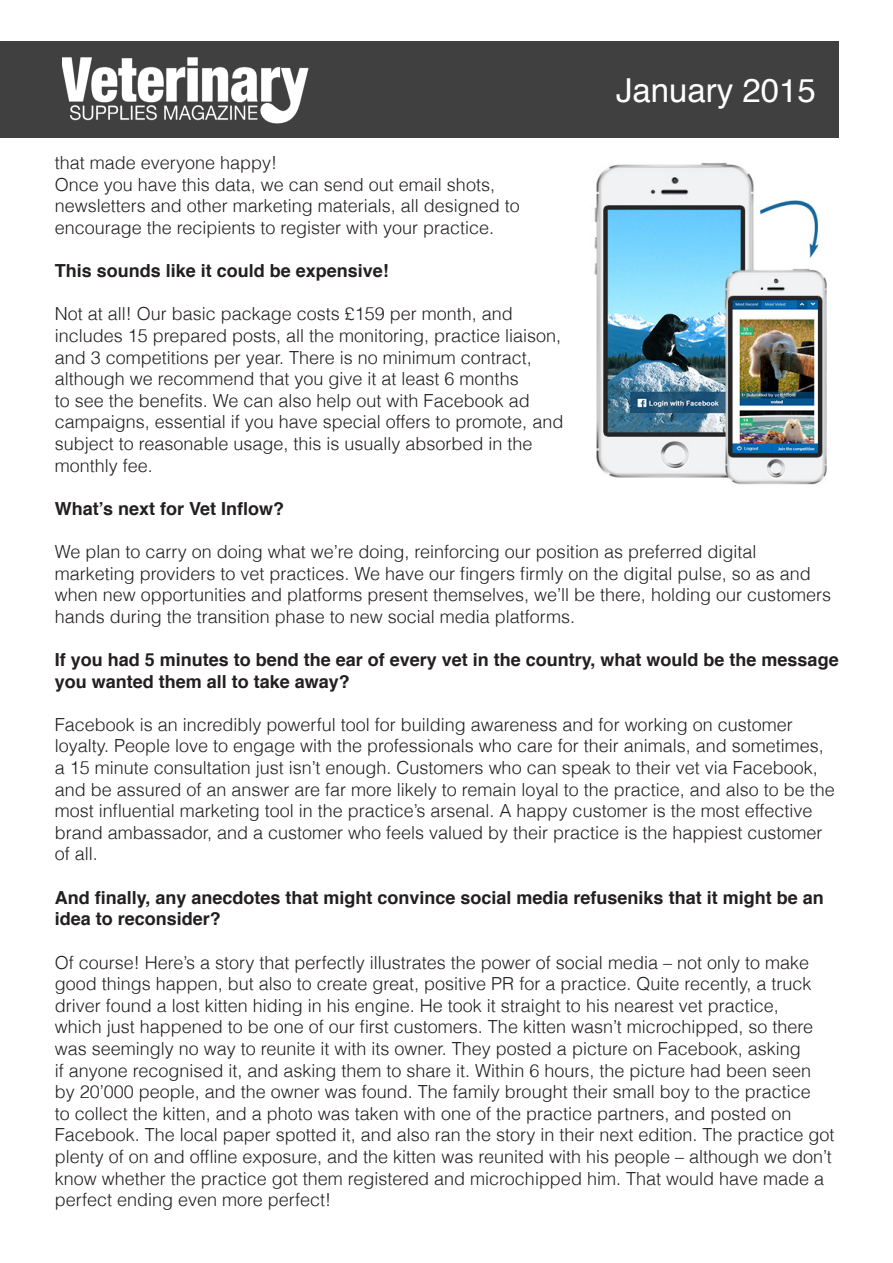
<style>
.page{position:relative;width:893px;height:1263px;background:#fff}
.page>*{position:absolute;margin:0;border:0;box-sizing:border-box;transform-origin:0 0}
.t1{font:33px "Helvetica";color:#fff}
.t2{font:300 18px/21.6px "Helvetica";color:#231f20}
.t3{font:700 18px/21.6px "Helvetica";color:#231f20}
</style>
<div class="page">
<div style="left:0;top:41px;width:839px;height:97px;background:#404040"></div>
<img style="left:63px;top:57px;width:246px;height:67px">
<img style="left:594px;top:163px;width:233px;height:322px">
<h1 class="t1" style="left:616px;top:65px;width:201px">January 2015</h1>
<p class="t2" style="left:55px;top:151px;width:224px">that made everyone happy!</p>
<p class="t2" style="left:55px;top:173px;width:467px">Once you have this data, we can send out email shots, newsletters and other marketing materials, all designed to encourage the recipients to register with your practice.</p>
<p class="t3" style="left:55px;top:260px;width:336px">This sounds like it could be expensive!</p>
<p class="t2" style="left:55px;top:302px;width:510px">Not at all! Our basic package costs £159 per month, and includes 15 prepared posts, all the monitoring, practice liaison, and 3 competitions per year. There is no minimum contract, although we recommend that you give it at least 6 months<br>to see the benefits. We can also help out with Facebook ad campaigns, essential if you have special offers to promote, and subject to reasonable usage, this is usually absorbed in the monthly fee.</p>
<p class="t3" style="left:55px;top:498px;width:231px">What’s next for Vet Inflow?</p>
<p class="t2" style="left:55px;top:540px;width:778px">We plan to carry on doing what we’re doing, reinforcing our position as preferred digital marketing providers to vet practices. We have our fingers firmly on the digital pulse, so as and when new opportunities and platforms present themselves, we’ll be there, holding our customers hands during the transition phase to new social media platforms.</p>
<p class="t3" style="left:55px;top:649px;width:785px">If you had 5 minutes to bend the ear of every vet in the country, what would be the message you wanted them all to take away?</p>
<p class="t2" style="left:55px;top:713px;width:782px">Facebook is an incredibly powerful tool for building awareness and for working on customer loyalty. People love to engage with the professionals who care for their animals, and sometimes, a 15 minute consultation just isn’t enough. Customers who can speak to their vet via Facebook, and be assured of an answer are far more likely to remain loyal to the practice, and also to be the most influential marketing tool in the practice’s arsenal. A happy customer is the most effective brand ambassador, and a customer who feels valued by their practice is the happiest customer of all.</p>
<p class="t3" style="left:55px;top:887px;width:770px">And finally, any anecdotes that might convince social media refuseniks that it might be an idea to reconsider?</p>
<p class="t2" style="left:55px;top:950px;width:781px">Of course! Here’s a story that perfectly illustrates the power of social media – not only to make good things happen, but also to create great, positive PR for a practice. Quite recently, a truck driver found a lost kitten hiding in his engine. He took it straight to his nearest vet practice,<br>which just happened to be one of our first customers. The kitten wasn’t microchipped, so there was seemingly no way to reunite it with its owner. They posted a picture on Facebook, asking<br>if anyone recognised it, and asking them to share it. Within 6 hours, the picture had been seen by 20’000 people, and the owner was found. The family brought their small boy to the practice<br>to collect the kitten, and a photo was taken with one of the practice partners, and posted on Facebook. The local paper spotted it, and also ran the story in their next edition. The practice got plenty of on and offline exposure, and the kitten was reunited with his people – although we don’t know whether the practice got them registered and microchipped him. That would have made a perfect ending even more perfect!</p>
</div>
